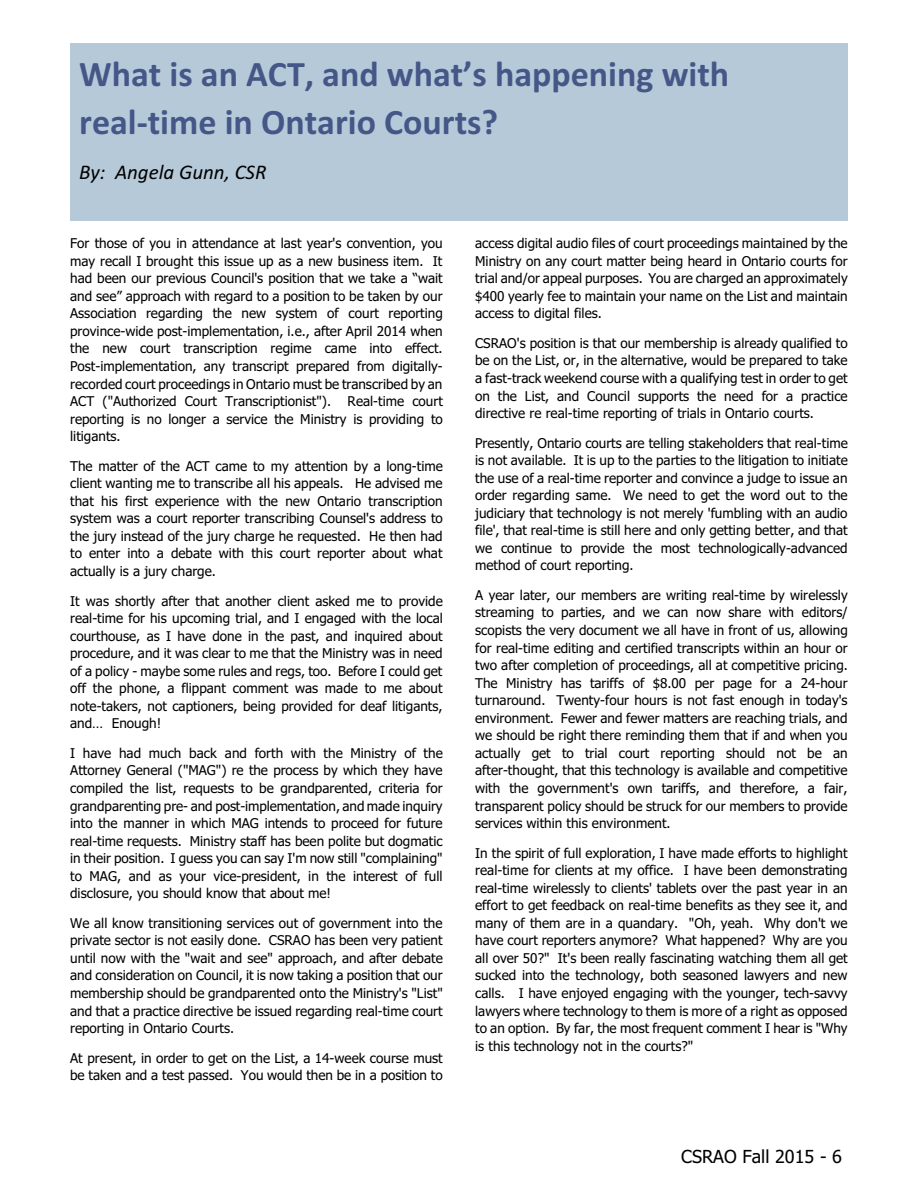
<style>
.page{position:relative;width:918px;height:1188px;background:#fff}
.page>*{position:absolute;margin:0;border:0;box-sizing:border-box;transform-origin:0 0}
.t1{font:700 36px/47.4px "Calibri";color:#455787}
.t2{font:italic 21px "Calibri";color:#000}
.t3{font:18px "Tahoma";color:#000}
.t4{font:13.5px/17.5px "Tahoma";color:#000;text-align:justify}
</style>
<div class="page">
<div style="left:70px;top:43px;width:778px;height:178px;background:#b5c9d9"></div>
<h1 class="t1" style="left:79px;top:54px;width:652px">What is an ACT, and what’s happening with real-time in Ontario Courts?</h1>
<h2 class="t2" style="left:79px;top:163px;width:189px">By: Angela Gunn, CSR</h2>
<p class="t4" style="left:70px;top:236px;width:374px">For those of you in attendance at last year's convention, you may recall I brought this issue up as a new business item. It had been our previous Council's position that we take a “wait and see” approach with regard to a position to be taken by our Association regarding the new system of court reporting province-wide post-implementation, i.e., after April 2014 when the new court transcription regime came into effect.<br>Post-implementation, any transcript prepared from digitally&shy;recorded court proceedings in Ontario must be transcribed by an ACT ("Authorized Court Transcriptionist"). Real-time court reporting is no longer a service the Ministry is providing to litigants.</p>
<p class="t4" style="left:70px;top:458px;width:374px">The matter of the ACT came to my attention by a long-time client wanting me to transcribe all his appeals. He advised me that his first experience with the new Ontario transcription system was a court reporter transcribing Counsel's address to the jury instead of the jury charge he requested. He then had to enter into a debate with this court reporter about what actually is a jury charge.</p>
<p class="t4" style="left:70px;top:593px;width:374px">It was shortly after that another client asked me to provide real-time for his upcoming trial, and I engaged with the local courthouse, as I have done in the past, and inquired about procedure, and it was clear to me that the Ministry was in need of a policy - maybe some rules and regs, too. Before I could get off the phone, a flippant comment was made to me about note-takers, not captioners, being provided for deaf litigants, and… Enough!</p>
<p class="t4" style="left:70px;top:745px;width:374px">I have had much back and forth with the Ministry of the Attorney General ("MAG") re the process by which they have compiled the list, requests to be grandparented, criteria for grandparenting pre- and post-implementation, and made inquiry into the manner in which MAG intends to proceed for future real-time requests. Ministry staff has been polite but dogmatic in their position. I guess you can say I'm now still "complaining" to MAG, and as your vice-president, in the interest of full disclosure, you should know that about me!</p>
<p class="t4" style="left:70px;top:915px;width:374px">We all know transitioning services out of government into the private sector is not easily done. CSRAO has been very patient until now with the "wait and see" approach, and after debate and consideration on Council, it is now taking a position that our membership should be grandparented onto the Ministry's "List" and that a practice directive be issued regarding real-time court reporting in Ontario Courts.</p>
<p class="t4" style="left:70px;top:1050px;width:374px">At present, in order to get on the List, a 14-week course must be taken and a test passed. You would then be in a position to</p>
<p class="t4" style="left:475px;top:236px;width:374px">access digital audio files of court proceedings maintained by the Ministry on any court matter being heard in Ontario courts for trial and/or appeal purposes. You are charged an approximately $400 yearly fee to maintain your name on the List and maintain access to digital files.</p>
<p class="t4" style="left:475px;top:335px;width:374px">CSRAO's position is that our membership is already qualified to be on the List, or, in the alternative, would be prepared to take a fast-track weekend course with a qualifying test in order to get on the List, and Council supports the need for a practice directive re real-time reporting of trials in Ontario courts.</p>
<p class="t4" style="left:475px;top:435px;width:374px">Presently, Ontario courts are telling stakeholders that real-time is not available. It is up to the parties to the litigation to initiate the use of a real-time reporter and convince a judge to issue an order regarding same. We need to get the word out to the judiciary that technology is not merely 'fumbling with an audio file', that real-time is still here and only getting better, and that we continue to provide the most technologically-advanced method of court reporting.</p>
<p class="t4" style="left:475px;top:587px;width:374px">A year later, our members are writing real-time by wirelessly streaming to parties, and we can now share with editors/ scopists the very document we all have in front of us, allowing for real-time editing and certified transcripts within an hour or two after completion of proceedings, all at competitive pricing.<br>The Ministry has tariffs of $8.00 per page for a 24-hour turnaround. Twenty-four hours is not fast enough in today's environment. Fewer and fewer matters are reaching trials, and we should be right there reminding them that if and when you actually get to trial court reporting should not be an after-thought, that this technology is available and competitive with the government's own tariffs, and therefore, a fair, transparent policy should be struck for our members to provide services within this environment.</p>
<p class="t4" style="left:475px;top:845px;width:374px">In the spirit of full exploration, I have made efforts to highlight real-time for clients at my office. I have been demonstrating real-time wirelessly to clients' tablets over the past year in an effort to get feedback on real-time benefits as they see it, and many of them are in a quandary. "Oh, yeah. Why don't we have court reporters anymore? What happened? Why are you all over 50?" It's been really fascinating watching them all get sucked into the technology, both seasoned lawyers and new calls. I have enjoyed engaging with the younger, tech-savvy lawyers where technology to them is more of a right as opposed to an option. By far, the most frequent comment I hear is "Why is this technology not in the courts?"</p>
<h3 class="t3" style="left:681px;top:1149px;width:162px">CSRAO Fall 2015 - 6</h3>
</div>
